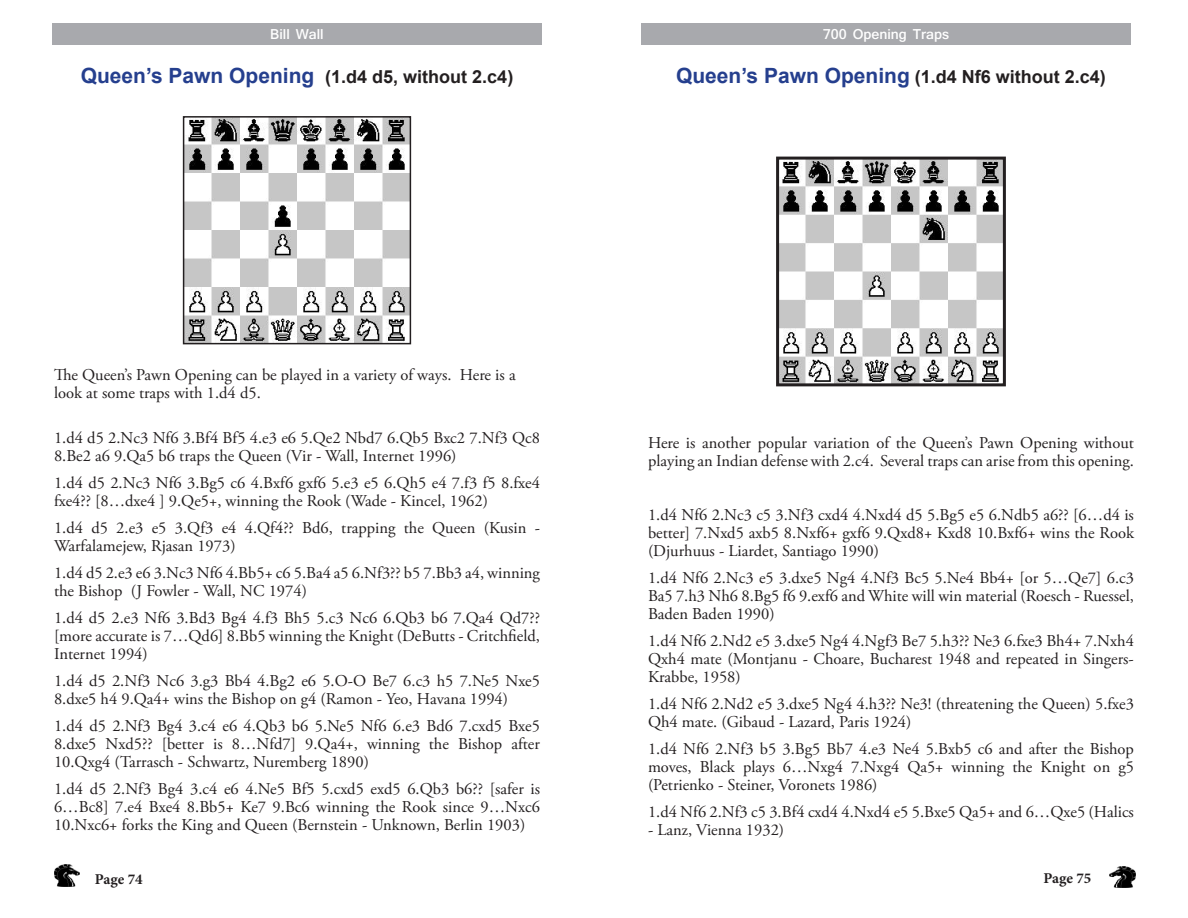
<style>
.page{position:relative;width:1188px;height:918px;background:#fff}
.page>*{position:absolute;margin:0;border:0;box-sizing:border-box;transform-origin:0 0}
.Sub_Headers{font:700 18px "Arial";color:#231f20}
.Body_Text{font:16.5px/18px "Adobe Garamond Pro";color:#231f20}
.t1{font:700 15px "Shruti";color:#fff}
.t2{font:700 15px "Minion Pro";color:#231f20}
.s1{font-size:21px;color:#253f8e}
</style>
<div class="page">
<img style="left:54px;top:865px;width:26px;height:21px">
<img style="left:1110px;top:866px;width:26px;height:22px">
<div style="left:642px;top:24px;width:489px;height:21px;background:#a8a9ad"></div>
<div style="left:52px;top:24px;width:490px;height:21px;background:#a8a9ad"></div>
<img style="left:186px;top:119px;width:222px;height:222px">
<div style="left:183px;top:116px;width:228px;height:228px;border:2px solid #231f20"></div>
<img style="left:780px;top:161px;width:222px;height:221px">
<div style="left:776px;top:157px;width:230px;height:229px;border:3px solid #231f20"></div>
<p class="t1" style="left:270px;top:25px;width:55px">Bill Wall</p>
<p class="t1" style="left:823px;top:25px;width:128px">700 Opening Traps</p>
<p class="Sub_Headers" style="left:81px;top:64px;width:434px"><span class="s1">Queen’s Pawn Opening</span> (1.d4 d5, without 2.c4)</p>
<p class="Sub_Headers" style="left:676px;top:64px;width:431px"><span class="s1">Queen’s Pawn Opening</span> (1.d4 Nf6 without 2.c4)</p>
<p class="Body_Text" style="left:54px;top:367px;width:463px">The Queen’s Pawn Opening can be played in a variety of ways. Here is a look at some traps with 1.d4 d5.</p>
<p class="Body_Text" style="left:54px;top:430px;width:488px">1.d4 d5 2.Nc3 Nf6 3.Bf4 Bf5 4.e3 e6 5.Qe2 Nbd7 6.Qb5 Bxc2 7.Nf3 Qc8<br>8.Be2 a6 9.Qa5 b6 traps the Queen (Vir - Wall, Internet 1996)</p>
<p class="Body_Text" style="left:54px;top:475px;width:487px">1.d4 d5 2.Nc3 Nf6 3.Bg5 c6 4.Bxf6 gxf6 5.e3 e5 6.Qh5 e4 7.f3 f5 8.fxe4 fxe4?? [8…dxe4 ] 9.Qe5+, winning the Rook (Wade - Kincel, 1962)</p>
<p class="Body_Text" style="left:54px;top:520px;width:488px">1.d4 d5 2.e3 e5 3.Qf3 e4 4.Qf4?? Bd6, trapping the Queen (Kusin -<br>Warfalamejew, Rjasan 1973)</p>
<p class="Body_Text" style="left:54px;top:565px;width:488px">1.d4 d5 2.e3 e6 3.Nc3 Nf6 4.Bb5+ c6 5.Ba4 a5 6.Nf3?? b5 7.Bb3 a4, winning the Bishop (J Fowler - Wall, NC 1974)</p>
<p class="Body_Text" style="left:54px;top:610px;width:488px;text-align:justify">1.d4 d5 2.e3 Nf6 3.Bd3 Bg4 4.f3 Bh5 5.c3 Nc6 6.Qb3 b6 7.Qa4 Qd7?? [more accurate is 7…Qd6] 8.Bb5 winning the Knight (DeButts - Critchfield, Internet 1994)</p>
<p class="Body_Text" style="left:54px;top:673px;width:488px">1.d4 d5 2.Nf3 Nc6 3.g3 Bb4 4.Bg2 e6 5.O-O Be7 6.c3 h5 7.Ne5 Nxe5<br>8.dxe5 h4 9.Qa4+ wins the Bishop on g4 (Ramon - Yeo, Havana 1994)</p>
<p class="Body_Text" style="left:54px;top:718px;width:488px;text-align:justify">1.d4 d5 2.Nf3 Bg4 3.c4 e6 4.Qb3 b6 5.Ne5 Nf6 6.e3 Bd6 7.cxd5 Bxe5<br>8.dxe5 Nxd5?? [better is 8…Nfd7] 9.Qa4+, winning the Bishop after 10.Qxg4 (Tarrasch - Schwartz, Nuremberg 1890)</p>
<p class="Body_Text" style="left:54px;top:781px;width:488px;text-align:justify">1.d4 d5 2.Nf3 Bg4 3.c4 e6 4.Ne5 Bf5 5.cxd5 exd5 6.Qb3 b6?? [safer is 6…Bc8] 7.e4 Bxe4 8.Bb5+ Ke7 9.Bc6 winning the Rook since 9…Nxc6<br>10.Nxc6+ forks the King and Queen (Bernstein - Unknown, Berlin 1903)</p>
<p class="Body_Text" style="left:648px;top:434px;width:488px">Here is another popular variation of the Queen’s Pawn Opening without playing an Indian defense with 2.c4. Several traps can arise from this opening.</p>
<p class="Body_Text" style="left:648px;top:506px;width:487px;text-align:justify">1.d4 Nf6 2.Nc3 c5 3.Nf3 cxd4 4.Nxd4 d5 5.Bg5 e5 6.Ndb5 a6?? [6…d4 is better] 7.Nxd5 axb5 8.Nxf6+ gxf6 9.Qxd8+ Kxd8 10.Bxf6+ wins the Rook (Djurhuus - Liardet, Santiago 1990)</p>
<p class="Body_Text" style="left:648px;top:569px;width:487px;text-align:justify">1.d4 Nf6 2.Nc3 e5 3.dxe5 Ng4 4.Nf3 Bc5 5.Ne4 Bb4+ [or 5…Qe7] 6.c3<br>Ba5 7.h3 Nh6 8.Bg5 f6 9.exf6 and White will win material (Roesch - Ruessel, Baden Baden 1990)</p>
<p class="Body_Text" style="left:648px;top:632px;width:488px;text-align:justify">1.d4 Nf6 2.Nd2 e5 3.dxe5 Ng4 4.Ngf3 Be7 5.h3?? Ne3 6.fxe3 Bh4+ 7.Nxh4<br>Qxh4 mate (Montjanu - Choare, Bucharest 1948 and repeated in Singers-Krabbe, 1958)</p>
<p class="Body_Text" style="left:648px;top:695px;width:487px">1.d4 Nf6 2.Nd2 e5 3.dxe5 Ng4 4.h3?? Ne3! (threatening the Queen) 5.fxe3<br>Qh4 mate. (Gibaud - Lazard, Paris 1924)</p>
<p class="Body_Text" style="left:648px;top:740px;width:488px;text-align:justify">1.d4 Nf6 2.Nf3 b5 3.Bg5 Bb7 4.e3 Ne4 5.Bxb5 c6 and after the Bishop moves, Black plays 6…Nxg4 7.Nxg4 Qa5+ winning the Knight on g5 (Petrienko - Steiner, Voronets 1986)</p>
<p class="Body_Text" style="left:648px;top:803px;width:487px">1.d4 Nf6 2.Nf3 c5 3.Bf4 cxd4 4.Nxd4 e5 5.Bxe5 Qa5+ and 6…Qxe5 (Halics</p>
<p class="Body_Text" style="left:648px;top:821px;width:138px">- Lanz, Vienna 1932)</p>
<p class="t2" style="left:95px;top:869px;width:49px">Page 74</p>
<p class="t2" style="left:1044px;top:868px;width:49px">Page 75</p>
</div>
